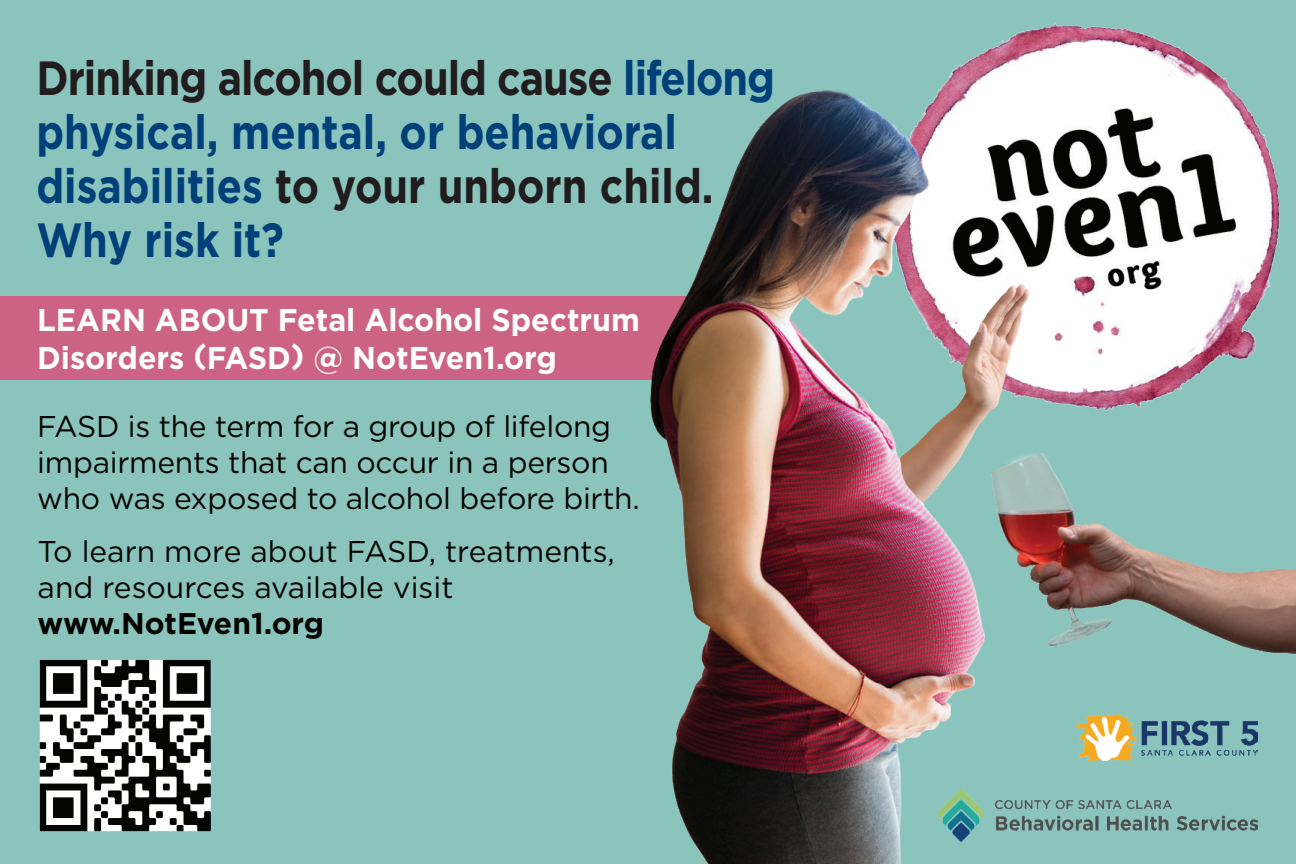
<style>
.page{position:relative;width:1296px;height:864px;background:#8bc4bd}
.page>*{position:absolute;margin:0;border:0;box-sizing:border-box;transform-origin:0 0}
.t1{font:700 48px/54px "Gotham";color:#004079;scale:.86 1}
.t2{font:700 31.5px/37.5px "Gotham";color:#fff;scale:.96 1}
.t3{font:30px/36px "Gotham";letter-spacing:-.01em;color:#040503}
.t4{font:700 30px "Gotham";color:#040503}
.s1{color:#211d1e}
</style>
<div class="page">
<div style="left:0;top:297px;width:699px;height:83px;background:#cd6384"></div>
<img style="left:229px;top:23px;width:1067px;height:841px">
<img style="left:938px;top:789px;width:320px;height:53px">
<img style="left:1077px;top:714px;width:181px;height:47px">
<img style="left:40px;top:660px;width:171px;height:171px">
<h1 class="t1" style="left:36px;top:51px;width:860px"><span class="s1">Drinking alcohol could cause</span> lifelong physical, mental, or behavioral disabilities <span class="s1">to your unborn child.<br></span>Why risk it?</h1>
<p class="t2" style="left:37px;top:301px;width:629px">LEARN ABOUT Fetal Alcohol Spectrum<br>Disorders (FASD) @ NotEven1.org</p>
<p class="t3" style="left:37px;top:408px;width:604px">FASD is the term for a group of lifelong impairments that can occur in a person who was exposed to alcohol before birth.</p>
<p class="t3" style="left:38px;top:533px;width:579px">To learn more about FASD, treatments, and resources available visit</p>
<p class="t4" style="left:38px;top:604px;width:288px">www.NotEven1.org</p>
</div>
